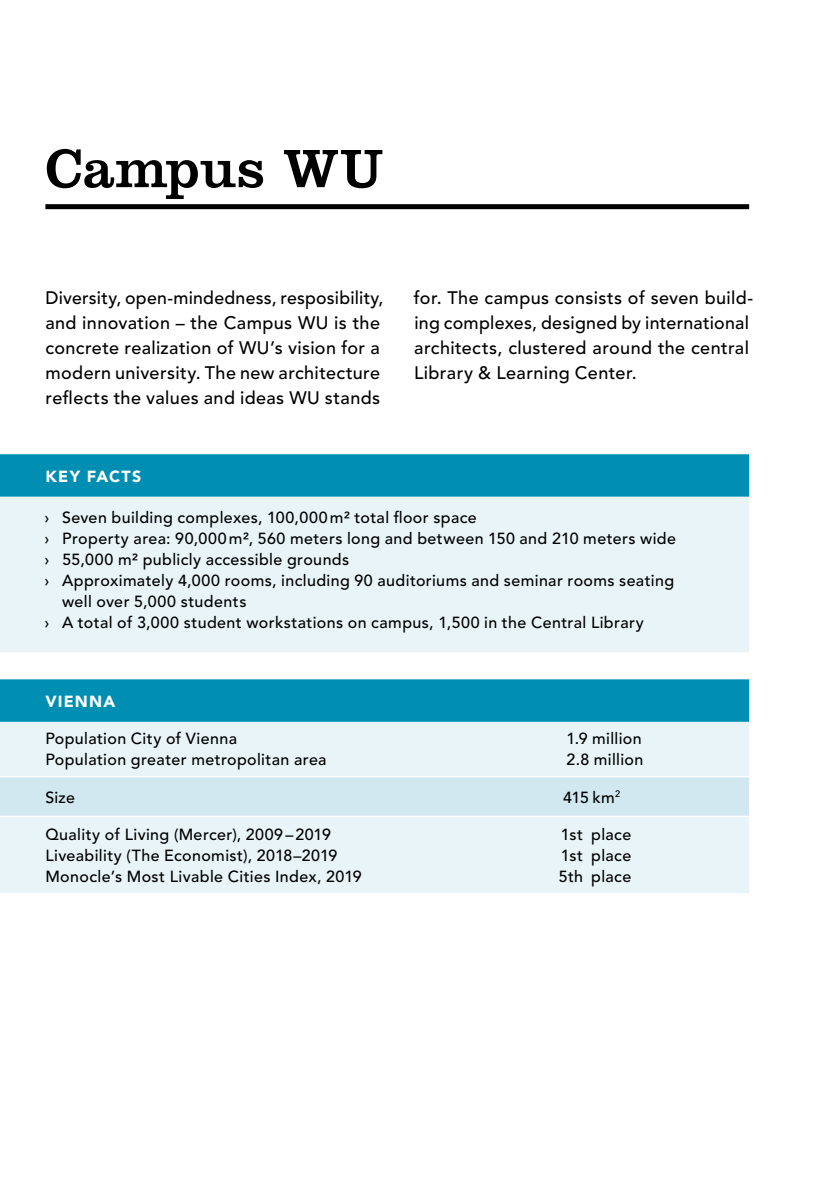
<style>
.page{position:relative;width:840px;height:1191px;background:#fff}
.page>*{position:absolute;margin:0;border:0;box-sizing:border-box;transform-origin:0 0}
.t1{font:56px "Clarendon LT Std";color:#000}
.t2{font:500 18px/25px "Avenir LT Std";letter-spacing:.02em;color:#000}
.t3{font:500 16px/21px "Avenir LT Std";letter-spacing:.025em;color:#000}
.t4{font:900 16px "Avenir LT Std";letter-spacing:.075em;color:#fff}
</style>
<div class="page">
<div style="left:0;top:679px;width:748px;height:43px;background:#008fb3"></div>
<div style="left:0;top:722px;width:748px;height:171px;background:#e8f4f8"></div>
<div style="left:0;top:777px;width:748px;height:38px;background:#d1e8f1"></div>
<hr style="left:0;top:776px;width:45px;height:1px;background:#fff">
<hr style="left:45px;top:776px;width:477px;height:1px;background:#fff">
<hr style="left:522px;top:776px;width:226px;height:1px;background:#fff">
<hr style="left:0;top:815px;width:45px;height:2px;background:#fff">
<hr style="left:45px;top:815px;width:477px;height:2px;background:#fff">
<hr style="left:522px;top:815px;width:226px;height:2px;background:#fff">
<div style="left:0;top:454px;width:748px;height:43px;background:#008fb3"></div>
<div style="left:0;top:497px;width:748px;height:155px;background:#e8f4f8"></div>
<div style="left:45px;top:204px;width:703px;height:5px;background:#000"></div>
<h1 class="t1" style="left:45px;top:136px;width:339px">Campus WU</h1>
<p class="t2" style="left:45px;top:286px;width:339px">Diversity, open-mindedness, resposibility, and innovation – the Campus WU is the concrete realization of WU’s vision for a modern university. The new architecture reflects the values and ideas WU stands</p>
<p class="t2" style="left:413px;top:286px;width:340px">for. The campus consists of seven build&shy;ing complexes, designed by international architects, clustered around the central Library &amp; Learning Center.</p>
<p class="t4" style="left:45px;top:466px;width:97px">KEY FACTS</p>
<p class="t3" style="left:44px;top:507px;width:433px">› Seven building complexes, 100,000 m² total floor space</p>
<p class="t3" style="left:44px;top:528px;width:632px">› Property area: 90,000 m², 560 meters long and between 150 and 210 meters wide</p>
<p class="t3" style="left:44px;top:549px;width:306px">› 55,000 m² publicly accessible grounds</p>
<p class="t3" style="left:44px;top:570px;width:630px">› Approximately 4,000 rooms, including 90 auditoriums and seminar rooms seating</p>
<p class="t3" style="left:62px;top:591px;width:186px">well over 5,000 students</p>
<p class="t3" style="left:44px;top:612px;width:600px">› A total of 3,000 student workstations on campus, 1,500 in the Central Library</p>
<p class="t4" style="left:45px;top:691px;width:71px">VIENNA</p>
<p class="t3" style="left:45px;top:728px;width:282px">Population City of Vienna<br>Population greater metropolitan area</p>
<p class="t3" style="left:566px;top:728px;width:79px">1.9 million<br>2.8 million</p>
<p class="t3" style="left:45px;top:787px;width:31px">Size</p>
<p class="t3" style="left:563px;top:787px;width:59px">415 km<sup>2</sup></p>
<p class="t3" style="left:45px;top:824px;width:318px">Quality of Living (Mercer), 2009–2019<br>Liveability (The Economist), 2018–2019<br>Monocle’s Most Livable Cities Index, 2019</p>
<p class="t3" style="left:558px;top:824px;width:74px;text-align:justify">1st place 1st place 5th place</p>
</div>
